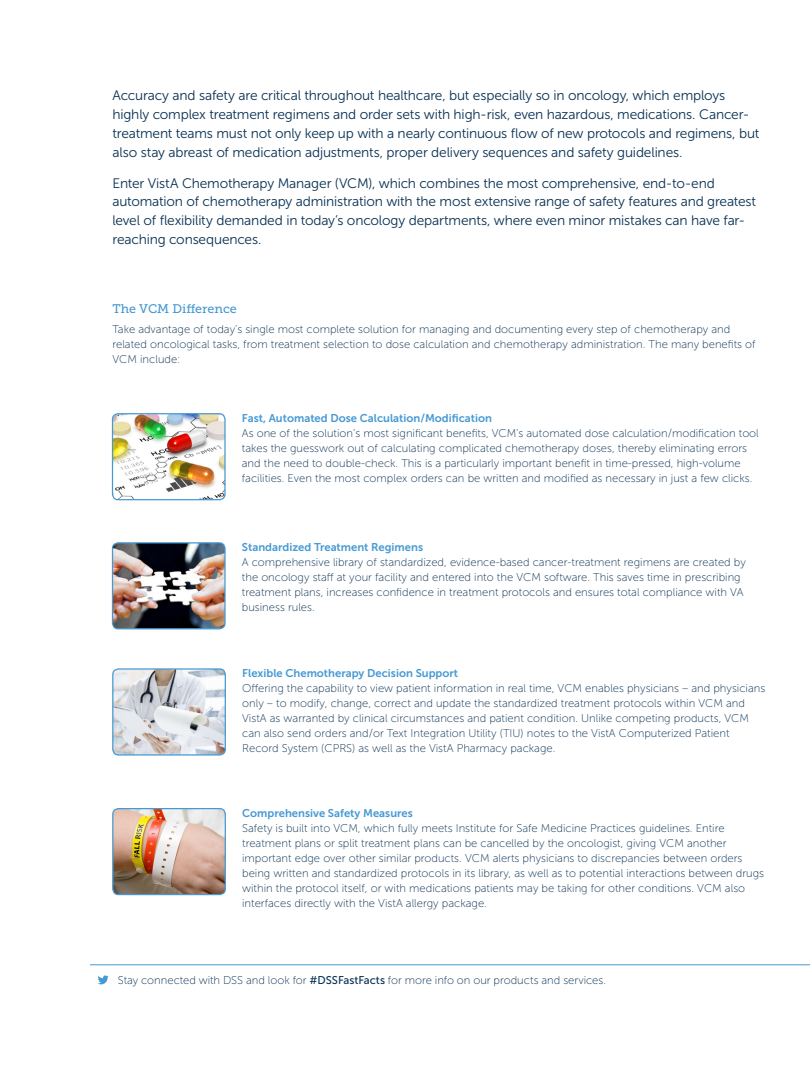
<style>
.page{position:relative;width:810px;height:1080px;background:#fff}
.page>*{position:absolute;margin:0;border:0;box-sizing:border-box;transform-origin:0 0}
.intro_paragraph{font:13.75px/18.8px "Museo Sans 300";letter-spacing:-.01em;color:#093153}
.intro_header{font:12.5px "Museo Slab 500";color:#4699d3}
.body_text{font:11.25px/15px "Museo Sans 100";color:#093153}
.DSS_Sidebar_info{font:11.25px "Museo Sans 700";color:#4699d3}
.s1{font-family:"Museo Sans 500"}
</style>
<div class="page">
<img style="left:112px;top:414px;width:113px;height:86px">
<div style="left:112px;top:413px;width:114px;height:87px;border:1px solid #4699d3;border-radius:6px"></div>
<img style="left:112px;top:543px;width:113px;height:86px">
<div style="left:112px;top:542px;width:114px;height:87px;border:1px solid #4699d3;border-radius:6px"></div>
<img style="left:114px;top:670px;width:110px;height:84px">
<div style="left:112px;top:668px;width:114px;height:88px;border:1px solid #4699d3;border-radius:6px"></div>
<img style="left:113px;top:809px;width:112px;height:85px">
<div style="left:112px;top:808px;width:114px;height:87px;border:1px solid #4699d3;border-radius:6px"></div>
<hr style="left:90px;top:964px;width:720px;height:1px;background:#4699d3">
<svg style="left:98px;top:975px;width:11px;height:9px"></svg>
<p class="intro_paragraph" style="left:112px;top:86px;width:649px">Accuracy and safety are critical throughout healthcare, but especially so in oncology, which employs highly complex treatment regimens and order sets with high-risk, even hazardous, medications. Cancer&shy;treatment teams must not only keep up with a nearly continuous flow of new protocols and regimens, but also stay abreast of medication adjustments, proper delivery sequences and safety guidelines.</p>
<p class="intro_paragraph" style="left:112px;top:174px;width:645px">Enter VistA Chemotherapy Manager (VCM), which combines the most comprehensive, end-to-end automation of chemotherapy administration with the most extensive range of safety features and greatest level of flexibility demanded in today’s oncology departments, where even minor mistakes can have far&shy;reaching consequences.</p>
<p class="intro_header" style="left:112px;top:302px;width:126px">The VCM Difference</p>
<p class="body_text" style="left:112px;top:321px;width:645px">Take advantage of today’s single most complete solution for managing and documenting every step of chemotherapy and related oncological tasks, from treatment selection to dose calculation and chemotherapy administration. The many benefits of<br>VCM include:</p>
<p class="DSS_Sidebar_info" style="left:242px;top:412px;width:252px">Fast, Automated Dose Calculation/Modification</p>
<p class="body_text" style="left:242px;top:426px;width:519px">As one of the solution’s most significant benefits, VCM’s automated dose calculation/modification tool takes the guesswork out of calculating complicated chemotherapy doses, thereby eliminating errors and the need to double-check. This is a particularly important benefit in time-pressed, high-volume facilities. Even the most complex orders can be written and modified as necessary in just a few clicks.</p>
<p class="DSS_Sidebar_info" style="left:242px;top:541px;width:183px">Standardized Treatment Regimens</p>
<p class="body_text" style="left:242px;top:555px;width:506px">A comprehensive library of standardized, evidence-based cancer-treatment regimens are created by the oncology staff at your facility and entered into the VCM software. This saves time in prescribing treatment plans, increases confidence in treatment protocols and ensures total compliance with VA business rules.</p>
<p class="DSS_Sidebar_info" style="left:242px;top:667px;width:218px">Flexible Chemotherapy Decision Support</p>
<p class="body_text" style="left:242px;top:681px;width:525px">Offering the capability to view patient information in real time, VCM enables physicians – and physicians only – to modify, change, correct and update the standardized treatment protocols within VCM and VistA as warranted by clinical circumstances and patient condition. Unlike competing products, VCM can also send orders and/or Text Integration Utility (TIU) notes to the VistA Computerized Patient Record System (CPRS) as well as the VistA Pharmacy package.</p>
<p class="DSS_Sidebar_info" style="left:242px;top:807px;width:172px">Comprehensive Safety Measures</p>
<p class="body_text" style="left:242px;top:821px;width:524px">Safety is built into VCM, which fully meets Institute for Safe Medicine Practices guidelines. Entire treatment plans or split treatment plans can be cancelled by the oncologist, giving VCM another important edge over other similar products. VCM alerts physicians to discrepancies between orders being written and standardized protocols in its library, as well as to potential interactions between drugs within the protocol itself, or with medications patients may be taking for other conditions. VCM also interfaces directly with the VistA allergy package.</p>
<p class="body_text" style="left:118px;top:973px;width:490px">Stay connected with DSS and look for <span class="s1">#DSSFastFacts</span> for more info on our products and services.</p>
</div>
